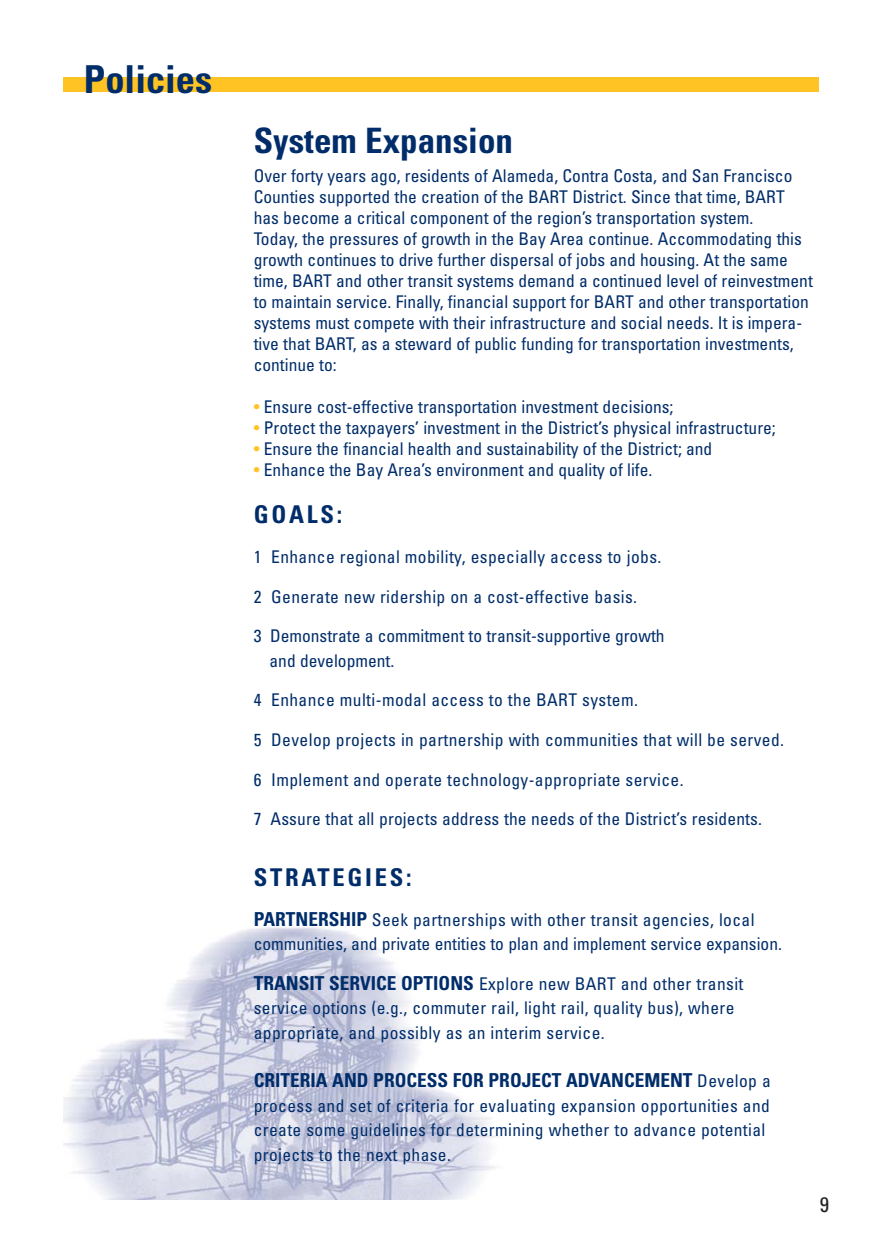
<style>
.page{position:relative;width:882px;height:1260px;background:#fff}
.page>*{position:absolute;margin:0;border:0;box-sizing:border-box;transform-origin:0 0}
.t1{font:700 condensed 38.5px "Univers";color:#002d6a}
.t2{font:700 condensed 35px "Univers";color:#002d6a}
.t3{font:700 condensed 24.5px "Univers";letter-spacing:.11em;color:#002d6a}
.t4{font:condensed 21px "Univers";color:#231f20}
.t5{font:700 condensed 19.25px "Univers";color:#002d6a}
.t6{font:condensed 17.5px/21px "Univers";color:#002d6a}
.t7{font:condensed 17.5px/24.5px "Univers";letter-spacing:.02em;color:#002d6a}
.s1{color:#ffc424}
.s2{font-weight:700;font-size:19.25px}
.s3{font-weight:400;font-size:17.5px}
</style>
<div class="page">
<img style="left:63px;top:927px;width:436px;height:272px">
<div style="left:63px;top:77px;width:756px;height:14px;background:#ffc424"></div>
<h1 class="t1" style="left:84px;top:65px;width:130px">Policies</h1>
<h2 class="t2" style="left:254px;top:128px;width:261px">System Expansion</h2>
<p class="t6" style="left:254px;top:167px;width:561px">Over forty years ago, residents of Alameda, Contra Costa, and San Francisco Counties supported the creation of the BART District. Since that time, BART has become a critical component of the region’s transportation system.<br>Today, the pressures of growth in the Bay Area continue. Accommodating this growth continues to drive further dispersal of jobs and housing. At the same time, BART and other transit systems demand a continued level of reinvestment to maintain service. Finally, financial support for BART and other transportation systems must compete with their infrastructure and social needs. It is impera&shy;tive that BART, as a steward of public funding for transportation investments, continue to:</p>
<p class="t6" style="left:254px;top:398px;width:421px"><span class="s1">•</span> Ensure cost-effective transportation investment decisions;</p>
<p class="t6" style="left:254px;top:419px;width:524px"><span class="s1">•</span> Protect the taxpayers’ investment in the District’s physical infrastructure;</p>
<p class="t6" style="left:254px;top:440px;width:460px"><span class="s1">•</span> Ensure the financial health and sustainability of the District; and</p>
<p class="t6" style="left:254px;top:461px;width:400px"><span class="s1">•</span> Enhance the Bay Area’s environment and quality of life.</p>
<h3 class="t3" style="left:254px;top:506px;width:90px">GOALS:</h3>
<p class="t7" style="left:254px;top:546px;width:409px">1 Enhance regional mobility, especially access to jobs.</p>
<p class="t7" style="left:254px;top:586px;width:385px">2 Generate new ridership on a cost-effective basis.</p>
<p class="t6" style="left:270px;top:625px;width:397px;line-height:24.5px;text-indent:-16px">3 Demonstrate a commitment to transit-supportive growth and development.</p>
<p class="t7" style="left:254px;top:689px;width:386px">4 Enhance multi-modal access to the BART system.</p>
<p class="t7" style="left:254px;top:729px;width:532px">5 Develop projects in partnership with communities that will be served.</p>
<p class="t7" style="left:254px;top:769px;width:431px">6 Implement and operate technology-appropriate service.</p>
<p class="t6" style="left:254px;top:810px;width:510px">7 Assure that all projects address the needs of the District’s residents.</p>
<h3 class="t3" style="left:254px;top:868px;width:159px">STRATEGIES:</h3>
<p class="t6" style="left:254px;top:909px;width:530px;line-height:24.5px"><span class="s2">PARTNERSHIP</span> Seek partnerships with other transit agencies, local communities, and private entities to plan and implement service expansion.</p>
<p class="t7" style="left:254px;top:973px;width:491px"><span class="s2">TRANSIT SERVICE OPTIONS</span> Explore new BART and other transit service options (e.g., commuter rail, light rail, quality bus), where appropriate, and possibly as an interim service.</p>
<p class="t5" style="left:254px;top:1073px;width:519px">CRITERIA AND PROCESS FOR PROJECT ADVANCEMENT <span class="s3">Develop a</span></p>
<p class="t7" style="left:254px;top:1095px;width:518px">process and set of criteria for evaluating expansion opportunities and create some guidelines for determining whether to advance potential projects to the next phase.</p>
<p class="t4" style="left:820px;top:1197px;width:11px">9</p>
</div>
